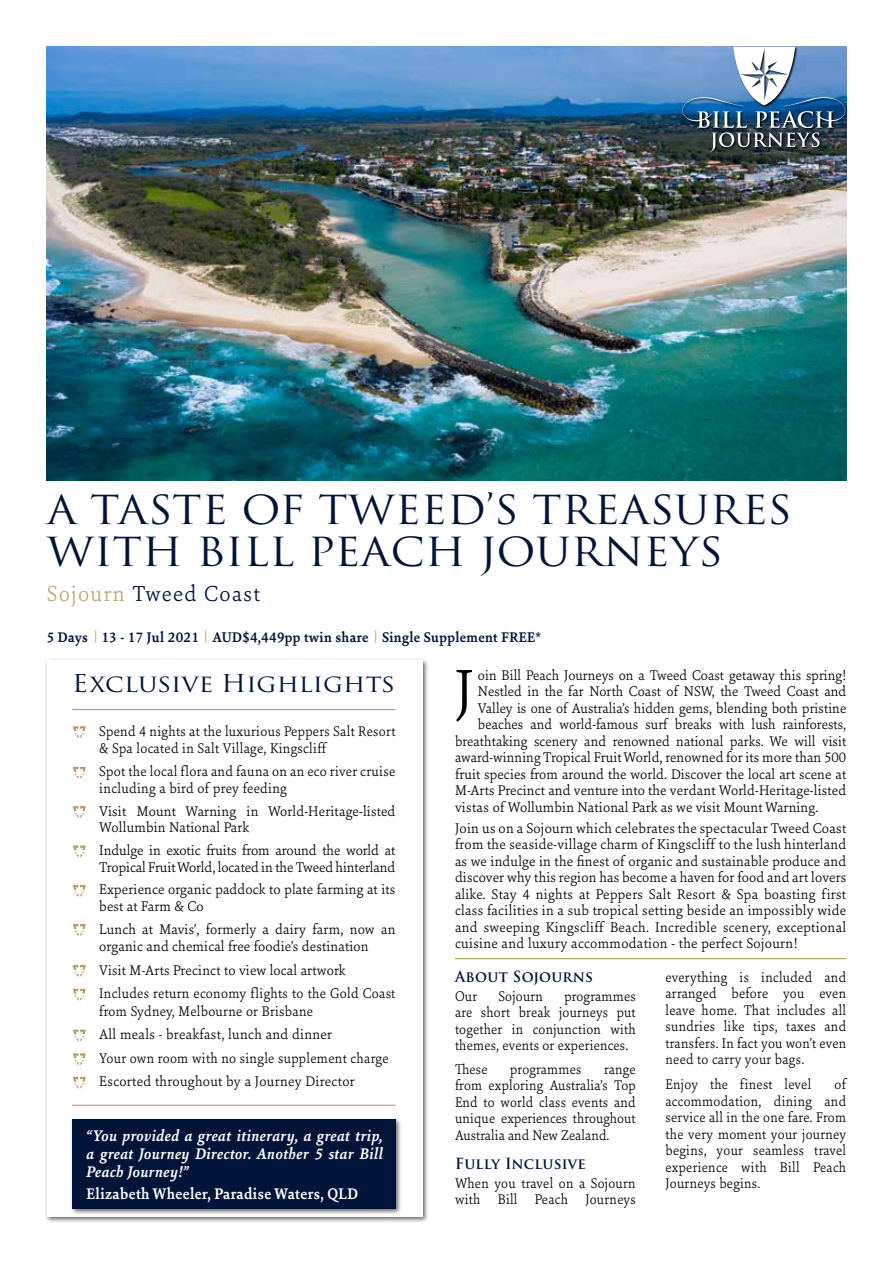
<style>
.page{position:relative;width:893px;height:1263px;background:#fff}
.page>*{position:absolute;margin:0;border:0;box-sizing:border-box;transform-origin:0 0}
.t1{font:300 64.5px "Sina Nova";color:#000}
.t2{font:39px/42px "Trajan Pro";letter-spacing:-.005em;color:#001339;scale:1.1 1}
.t3{font:24px "Trajan Pro";letter-spacing:.005em;color:#001339;scale:1.1 1}
.t4{font:300 23.25px "Sina Nova";letter-spacing:.06em;color:#001339}
.t5{font:italic 700 16.5px/18px "Sina Nova";letter-spacing:.02em;color:#fff;text-align:justify;scale:.95 1}
.t6{font:700 16.5px "Sina Nova";letter-spacing:.02em;color:#fff;scale:.95 1}
.t7{font:300 15px/16.5px "Sina Nova";letter-spacing:.01em;color:#000}
.t8{font:300 15px/16.5px "Sina Nova";letter-spacing:.01em;color:#000;text-align:justify;scale:.96 1}
.t9{font:700 15px "Sina Nova";letter-spacing:.02em;color:#001339}
.t10{font:700 15px "Trajan Pro";letter-spacing:.02em;color:#001339}
.t11{font:12.3px "Helvetica Neue";color:#b4975a;scale:.95 1}
.s1{color:#bfa772}
</style>
<div class="page">
<div style="left:45px;top:658px;width:385px;height:565px;background:#000;opacity:.6"></div>
<div style="left:47px;top:660px;width:376px;height:556px;background:#fff"></div>
<hr style="left:72px;top:709px;width:323px;height:1px;background:#b4975a">
<hr style="left:72px;top:1105px;width:323px;height:1px;background:#b4975a">
<img style="left:47px;top:47px;width:799px;height:433px">
<div style="left:70px;top:1117px;width:332px;height:98px;background:#000;opacity:.6"></div>
<div style="left:72px;top:1120px;width:323px;height:89px;background:#001339"></div>
<svg style="left:73px;top:726px;width:13px;height:13px"></svg>
<svg style="left:73px;top:1029px;width:13px;height:13px"></svg>
<svg style="left:73px;top:965px;width:13px;height:12px"></svg>
<svg style="left:73px;top:885px;width:13px;height:12px"></svg>
<svg style="left:73px;top:845px;width:13px;height:13px"></svg>
<svg style="left:73px;top:766px;width:13px;height:13px"></svg>
<hr style="left:455px;top:958px;width:391px;height:1px;background:#b4975a">
<svg style="left:682px;top:46px;width:166px;height:109px"></svg>
<img style="left:682px;top:47px;width:163px;height:105px">
<svg style="left:73px;top:805px;width:13px;height:13px"></svg>
<svg style="left:73px;top:1053px;width:13px;height:13px"></svg>
<svg style="left:73px;top:924px;width:13px;height:12px"></svg>
<svg style="left:73px;top:988px;width:13px;height:13px"></svg>
<svg style="left:73px;top:1076px;width:13px;height:13px"></svg>
<h2 class="t2" style="left:47px;top:488px;width:679px">A TASTE OF TWEED’S TREASURES<br>WITH BILL PEACH JOURNEYS</h2>
<h3 class="t4" style="left:47px;top:578px;width:215px"><span class="s1">Sojourn</span> Tweed Coast</h3>
<p class="t11" style="left:94px;top:627px;width:4px">|</p>
<p class="t11" style="left:205px;top:627px;width:4px">|</p>
<p class="t11" style="left:374px;top:627px;width:4px">|</p>
<p class="t9" style="left:47px;top:627px;width:496px">5 Days 13 - 17 Jul 2021 AUD$4,449pp twin share Single Supplement FREE*</p>
<h3 class="t3" style="left:72px;top:668px;width:295px">Exclusive Highlights</h3>
<p class="t7" style="left:99px;top:722px;width:298px;line-height:17.2px;text-indent:-27px">* Spend 4 nights at the luxurious Peppers Salt Resort &amp; Spa located in Salt Village, Kingscliff</p>
<p class="t7" style="left:99px;top:763px;width:298px;text-indent:-27px">* Spot the local flora and fauna on an eco river cruise including a bird of prey feeding</p>
<p class="t7" style="left:99px;top:802px;width:298px;text-indent:-27px">* Visit Mount Warning in World-Heritage-listed<br>Wollumbin National Park</p>
<p class="t7" style="left:72px;top:841px;width:325px;text-align:right">* Indulge in exotic fruits from around the world at<br>Tropical Fruit World, located in the Tweed hinterland</p>
<p class="t7" style="left:99px;top:881px;width:298px;text-indent:-27px">* Experience organic paddock to plate farming at its best at Farm &amp; Co</p>
<p class="t7" style="left:72px;top:920px;width:325px;line-height:17.2px;text-align:center">* Lunch at Mavis’, formerly a dairy farm, now an organic and chemical free foodie’s destination</p>
<p class="t7" style="left:72px;top:957px;width:325px;line-height:23.7px">* Visit M-Arts Precinct to view local artwork<br>* Includes return economy flights to the Gold Coast</p>
<p class="t7" style="left:72px;top:998px;width:318px;line-height:23.7px;text-indent:27px">from Sydney, Melbourne or Brisbane<br>* All meals - breakfast, lunch and dinner<br>* Your own room with no single supplement charge * Escorted throughout by a Journey Director</p>
<p class="t5" style="left:87px;top:1126px;width:313px">“You provided a great itinerary, a great trip, a great Journey Director. Another 5 star Bill Peach Journey!”</p>
<p class="t6" style="left:87px;top:1183px;width:287px">Elizabeth Wheeler, Paradise Waters, QLD</p>
<p class="t7" style="left:478px;top:666px;width:370px">oin Bill Peach Journeys on a Tweed Coast getaway this spring!</p>
<p class="t7" style="left:478px;top:683px;width:370px">Nestled in the far North Coast of NSW, the Tweed Coast and</p>
<p class="t7" style="left:478px;top:699px;width:370px">Valley is one of Australia’s hidden gems, blending both pristine</p>
<p class="t7" style="left:478px;top:716px;width:370px">beaches and world-famous surf breaks with lush rainforests,</p>
<p class="t7" style="left:455px;top:732px;width:393px">breathtaking scenery and renowned national parks. We will visit</p>
<p class="t7" style="left:455px;top:749px;width:393px">award-winning Tropical Fruit World, renowned for its more than 500</p>
<p class="t7" style="left:455px;top:765px;width:393px">fruit species from around the world. Discover the local art scene at</p>
<p class="t7" style="left:455px;top:782px;width:393px">M-Arts Precinct and venture into the verdant World-Heritage-listed</p>
<p class="t7" style="left:455px;top:798px;width:365px">vistas of Wollumbin National Park as we visit Mount Warning.</p>
<p class="t7" style="left:455px;top:819px;width:393px;text-align:justify">Join us on a Sojourn which celebrates the spectacular Tweed Coast from the seaside-village charm of Kingscliff to the lush hinterland as we indulge in the finest of organic and sustainable produce and discover why this region has become a haven for food and art lovers alike. Stay 4 nights at Peppers Salt Resort &amp; Spa boasting first class facilities in a sub tropical setting beside an impossibly wide and sweeping Kingscliff Beach. Incredible scenery, exceptional cuisine and luxury accommodation - the perfect Sojourn!</p>
<h1 class="t1" style="left:455px;top:648px;width:20px">J</h1>
<p class="t10" style="left:455px;top:967px;width:140px">About Sojourns</p>
<p class="t8" style="left:455px;top:987px;width:25px">Our</p>
<p class="t8" style="left:498px;top:987px;width:48px">Sojourn</p>
<p class="t8" style="left:455px;top:987px;width:190px;text-indent:109px">programmes are short break journeys put together in conjunction with themes, events or experiences.</p>
<p class="t8" style="left:455px;top:1060px;width:35px">These</p>
<p class="t8" style="left:510px;top:1060px;width:76px">programmes</p>
<p class="t8" style="left:455px;top:1060px;width:190px;text-indent:149px">range from exploring Australia’s Top End to world class events and unique experiences throughout Australia and New Zealand.</p>
<p class="t10" style="left:455px;top:1154px;width:132px">Fully Inclusive</p>
<p class="t8" style="left:455px;top:1174px;width:190px">When you travel on a Sojourn with Bill Peach Journeys</p>
<p class="t8" style="left:665px;top:968px;width:190px">everything is included and arranged before you even leave home. That includes all sundries like tips, taxes and transfers. In fact you won’t even need to carry your bags.</p>
<p class="t8" style="left:665px;top:1075px;width:153px">Enjoy the finest level</p>
<p class="t8" style="left:665px;top:1075px;width:190px;text-indent:169px">of accommodation, dining and service all in the one fare. From the very moment your journey begins, your seamless travel experience with Bill Peach Journeys begins.</p>
</div>
